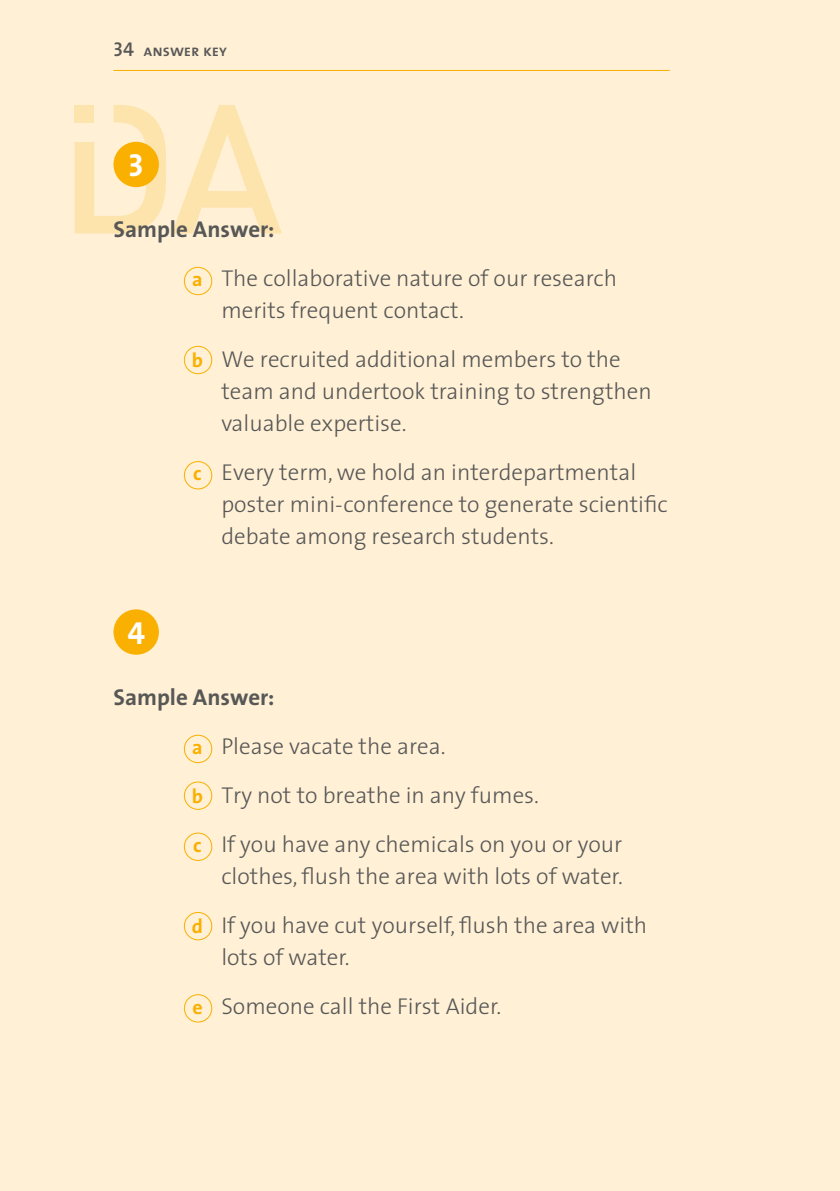
<style>
.page{position:relative;width:840px;height:1191px;background:#fff}
.page>*{position:absolute;margin:0;border:0;box-sizing:border-box;transform-origin:0 0}
.t1{font:32px "The Sans Bold Caps";color:#fff}
.t2{font:300 23px/49px "The Sans";color:#575756}
.t3{font:16px "The Sans Semi Bold Caps";color:#575756}
.s1{font-size:20px}
.s2{font-weight:700}
.s3{font-weight:700;font-size:20px;color:#f9b000}
</style>
<div class="page">
<div style="left:0;top:0;width:839px;height:1191px;background:#fff0d6"></div>
<hr style="left:113px;top:70px;width:556px;height:1px;background:#f9b000">
<svg style="left:75px;top:105px;width:207px;height:128px"></svg>
<div style="left:75px;top:105px;width:19px;height:18px;background:#fde3ac"></div>
<div style="left:113px;top:142px;width:46px;height:45px;background:#f9b000;border-radius:50%"></div>
<div style="left:184px;top:461px;width:28px;height:28px;border:1px solid #f9b000;border-radius:50%"></div>
<div style="left:184px;top:734px;width:28px;height:29px;border:1px solid #f9b000;border-radius:50%"></div>
<div style="left:184px;top:781px;width:28px;height:29px;border:1px solid #f9b000;border-radius:50%"></div>
<div style="left:184px;top:832px;width:28px;height:29px;border:1px solid #f9b000;border-radius:50%"></div>
<div style="left:184px;top:912px;width:28px;height:28px;border:1px solid #f9b000;border-radius:50%"></div>
<div style="left:184px;top:994px;width:28px;height:28px;border:1px solid #f9b000;border-radius:50%"></div>
<div style="left:184px;top:346px;width:28px;height:28px;border:1px solid #f9b000;border-radius:50%"></div>
<div style="left:184px;top:267px;width:28px;height:28px;border:1px solid #f9b000;border-radius:50%"></div>
<div style="left:113px;top:609px;width:46px;height:46px;background:#f9b000;border-radius:50%"></div>
<p class="t3" style="left:113px;top:37px;width:115px"><span class="s1">34</span> answer key</p>
<h1 class="t1" style="left:128px;top:139px;width:17px">3</h1>
<p class="t2" style="left:192px;top:204px;width:426px;text-indent:-79px"><span class="s2">Sample Answer:<br></span><span class="s3">a</span> The collaborative nature of our research</p>
<p class="t2" style="left:192px;top:285px;width:430px;text-indent:29px">merits frequent contact.<br><span class="s3">b</span> We recruited additional members to the</p>
<p class="t2" style="left:221px;top:374px;width:431px;line-height:32px">team and undertook training to strengthen valuable expertise.</p>
<p class="t2" style="left:221px;top:455px;width:447px;line-height:32px;text-indent:-28px"><span class="s3">c</span> Every term, we hold an interdepartmental poster mini-conference to generate scientific debate among research students.</p>
<h1 class="t1" style="left:127px;top:606px;width:19px">4</h1>
<p class="t2" style="left:192px;top:671px;width:431px;text-indent:-78px"><span class="s2">Sample Answer:<br></span><span class="s3">a</span> Please vacate the area.<br><span class="s3">b</span> Try not to breathe in any fumes.<br><span class="s3">c</span> If you have any chemicals on you or your</p>
<p class="t2" style="left:192px;top:850px;width:456px;text-align:center">clothes, flush the area with lots of water.<br><span class="s3">d</span> If you have cut yourself, flush the area with</p>
<p class="t2" style="left:192px;top:931px;width:310px;text-indent:29px">lots of water.<br><span class="s3">e</span> Someone call the First Aider.</p>
</div>
